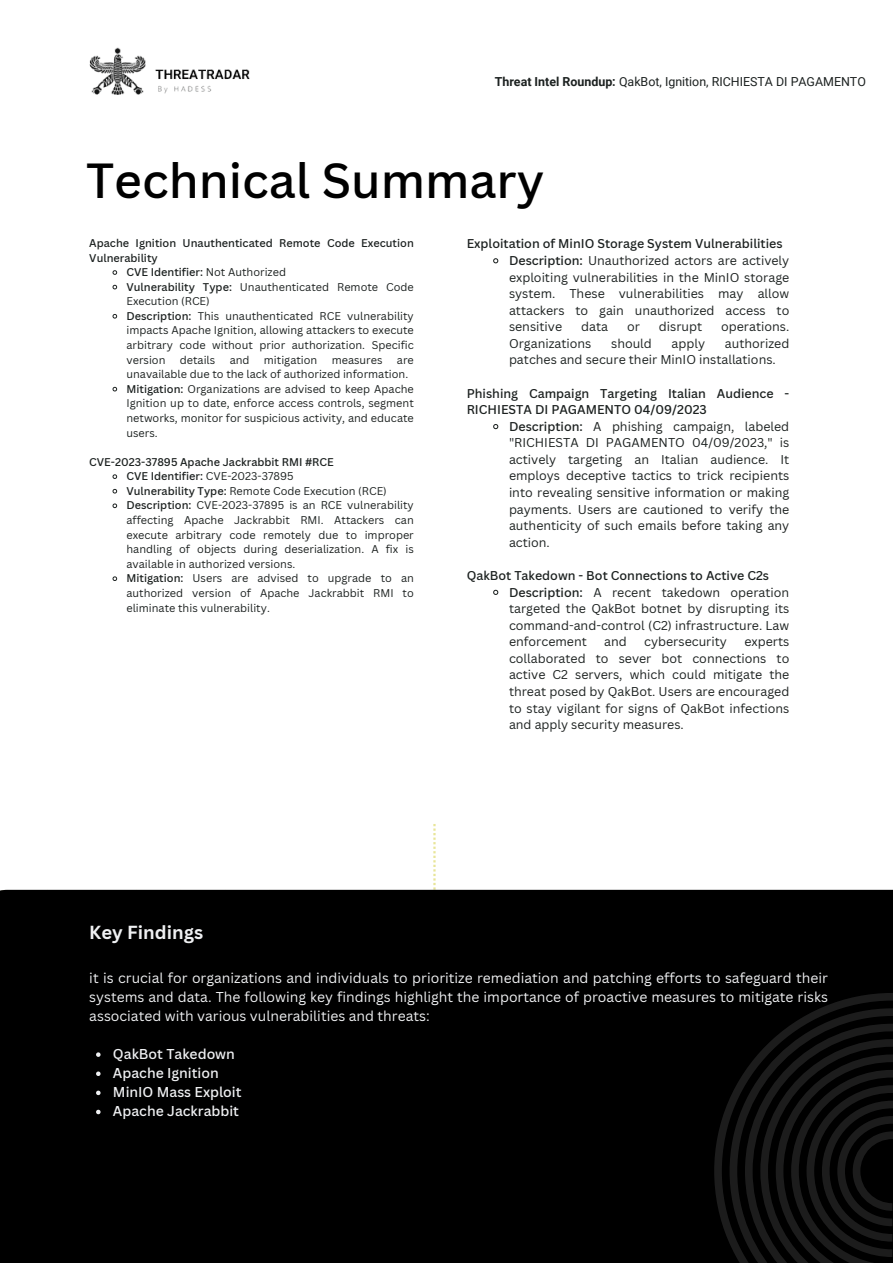
<style>
.page{position:relative;width:893px;height:1264px;background:#fff}
.page>*{position:absolute;margin:0;border:0;box-sizing:border-box;transform-origin:0 0}
.t1{font:500 48px "Canva Sans";color:#000}
.t2{font:700 18.45px "Canva Sans";color:#eff0f2}
.t3{font:13.95px/19px "Canva Sans";color:#eff0f2;text-align:justify}
.t4{font:500 13.95px "Canva Sans";color:#eff0f2}
.t5{font:12.45px/16.5px "Canva Sans";color:#1c2120;text-align:justify}
.t6{font:500 12.45px/16.5px "Canva Sans";color:#1c2120}
.t7{font:12.45px "Roboto";color:#1c2120}
.t8{font:10.95px/14.5px "Canva Sans";color:#1c2120;text-align:justify}
.t9{font:500 10.95px/14.5px "Canva Sans";color:#1c2120}
.s1{font-weight:700}
.s2{font-weight:400}
.s3{font-weight:500}
</style>
<div class="page">
<div style="left:0;top:889px;width:892px;height:373px;background:#000"></div>
<svg style="left:433px;top:824px;width:2px;height:129px"></svg>
<img style="left:89px;top:47px;width:161px;height:48px">
<svg style="left:714px;top:992px;width:178px;height:270px;background:#050505"></svg>
<svg style="left:729px;top:1008px;width:163px;height:254px;background:#0c0c0c"></svg>
<svg style="left:112px;top:270px;width:6px;height:5px"></svg>
<svg style="left:112px;top:284px;width:6px;height:6px"></svg>
<svg style="left:112px;top:314px;width:6px;height:5px"></svg>
<svg style="left:112px;top:386px;width:6px;height:6px"></svg>
<svg style="left:112px;top:474px;width:6px;height:5px"></svg>
<svg style="left:112px;top:488px;width:6px;height:6px"></svg>
<svg style="left:112px;top:503px;width:6px;height:6px"></svg>
<svg style="left:112px;top:576px;width:6px;height:5px"></svg>
<svg style="left:493px;top:258px;width:6px;height:6px"></svg>
<svg style="left:493px;top:424px;width:6px;height:6px"></svg>
<svg style="left:493px;top:589px;width:6px;height:6px"></svg>
<div style="left:0;top:889px;width:314px;height:206px;background:#000"></div>
<svg style="left:96px;top:1109px;width:5px;height:5px"></svg>
<p class="t7" style="left:494px;top:74px;width:372px"><span class="s1">Threat Intel Roundup:</span> QakBot, Ignition, RICHIESTA DI PAGAMENTO</p>
<p class="t1" style="left:86px;top:146px;width:459px">Technical Summary</p>
<p class="t9" style="left:89px;top:235px;width:326px">Apache Ignition Unauthenticated Remote Code Execution<br>Vulnerability</p>
<p class="t9" style="left:126px;top:265px;width:161px">CVE Identifier: <span class="s2">Not Authorized</span></p>
<p class="t8" style="left:126px;top:279px;width:289px"><span class="s3">Vulnerability Type:</span> Unauthenticated Remote Code<br>Execution (RCE)</p>
<p class="t8" style="left:126px;top:308px;width:289px"><span class="s3">Description:</span> This unauthenticated RCE vulnerability impacts Apache Ignition, allowing attackers to execute arbitrary code without prior authorization. Specific version</p>
<p class="t8" style="left:180px;top:352px;width:37px">details</p>
<p class="t8" style="left:230px;top:352px;width:21px">and</p>
<p class="t8" style="left:264px;top:352px;width:55px">mitigation</p>
<p class="t8" style="left:332px;top:352px;width:52px">measures</p>
<p class="t8" style="left:126px;top:352px;width:289px;text-indent:270px">are unavailable due to the lack of authorized information.</p>
<p class="t8" style="left:126px;top:381px;width:289px"><span class="s3">Mitigation:</span> Organizations are advised to keep Apache Ignition up to date, enforce access controls, segment networks, monitor for suspicious activity, and educate users.</p>
<p class="t9" style="left:126px;top:469px;width:168px">CVE Identifier: <span class="s2">CVE-2023-37895</span></p>
<p class="t8" style="left:126px;top:483px;width:262px"><span class="s3">Vulnerability Type:</span> Remote Code Execution (RCE)</p>
<p class="t8" style="left:126px;top:498px;width:289px"><span class="s3">Description:</span> CVE-2023-37895 is an RCE vulnerability affecting Apache Jackrabbit RMI. Attackers can execute arbitrary code remotely due to improper handling of objects during deserialization. A fix is available in authorized versions.</p>
<p class="t8" style="left:126px;top:571px;width:289px"><span class="s3">Mitigation:</span> Users are advised to upgrade to an authorized version of Apache Jackrabbit RMI to eliminate this vulnerability.</p>
<p class="t9" style="left:89px;top:454px;width:246px">CVE-2023-37895 Apache Jackrabbit RMI #RCE</p>
<p class="t6" style="left:466px;top:235px;width:317px">Exploitation of MinIO Storage System Vulnerabilities</p>
<p class="t5" style="left:509px;top:252px;width:282px"><span class="s3">Description:</span> Unauthorized actors are actively exploiting vulnerabilities in the MinIO storage system. These vulnerabilities may allow attackers to gain unauthorized access to sensitive</p>
<p class="t5" style="left:581px;top:318px;width:28px">data</p>
<p class="t5" style="left:627px;top:318px;width:14px">or</p>
<p class="t5" style="left:658px;top:318px;width:45px">disrupt</p>
<p class="t5" style="left:721px;top:318px;width:70px">operations.</p>
<p class="t5" style="left:509px;top:335px;width:84px">Organizations</p>
<p class="t5" style="left:611px;top:335px;width:42px">should</p>
<p class="t5" style="left:671px;top:335px;width:35px">apply</p>
<p class="t5" style="left:509px;top:335px;width:282px;text-indent:216px">authorized patches and secure their MinIO installations.</p>
<p class="t6" style="left:466px;top:384px;width:324px">Phishing Campaign Targeting Italian Audience -<br>RICHIESTA DI PAGAMENTO 04/09/2023</p>
<p class="t5" style="left:509px;top:417px;width:282px"><span class="s3">Description:</span> A phishing campaign, labeled "RICHIESTA DI PAGAMENTO 04/09/2023," is actively targeting an Italian audience. It employs deceptive tactics to trick recipients into revealing sensitive information or making payments. Users are cautioned to verify the authenticity of such emails before taking any action.</p>
<p class="t6" style="left:466px;top:567px;width:304px">QakBot Takedown - Bot Connections to Active C2s</p>
<p class="t5" style="left:509px;top:583px;width:282px"><span class="s3">Description:</span> A recent takedown operation targeted the QakBot botnet by disrupting its command-and-control (C2) infrastructure. Law enforcement</p>
<p class="t5" style="left:604px;top:633px;width:24px">and</p>
<p class="t5" style="left:644px;top:633px;width:84px">cybersecurity</p>
<p class="t5" style="left:509px;top:633px;width:282px;text-indent:235px">experts collaborated to sever bot connections to active C2 servers, which could mitigate the threat posed by QakBot. Users are encouraged to stay vigilant for signs of QakBot infections and apply security measures.</p>
<p class="t2" style="left:89px;top:919px;width:115px">Key Findings</p>
<p class="t3" style="left:89px;top:967px;width:740px">it is crucial for organizations and individuals to prioritize remediation and patching efforts to safeguard their systems and data. The following key findings highlight the importance of proactive measures to mitigate risks associated with various vulnerabilities and threats:</p>
<p class="t4" style="left:113px;top:1044px;width:123px">QakBot Takedown</p>
<p class="t4" style="left:113px;top:1063px;width:107px">Apache Ignition</p>
<p class="t4" style="left:113px;top:1082px;width:130px">MinIO Mass Exploit</p>
<p class="t4" style="left:113px;top:1101px;width:128px">Apache Jackrabbit</p>
</div>
